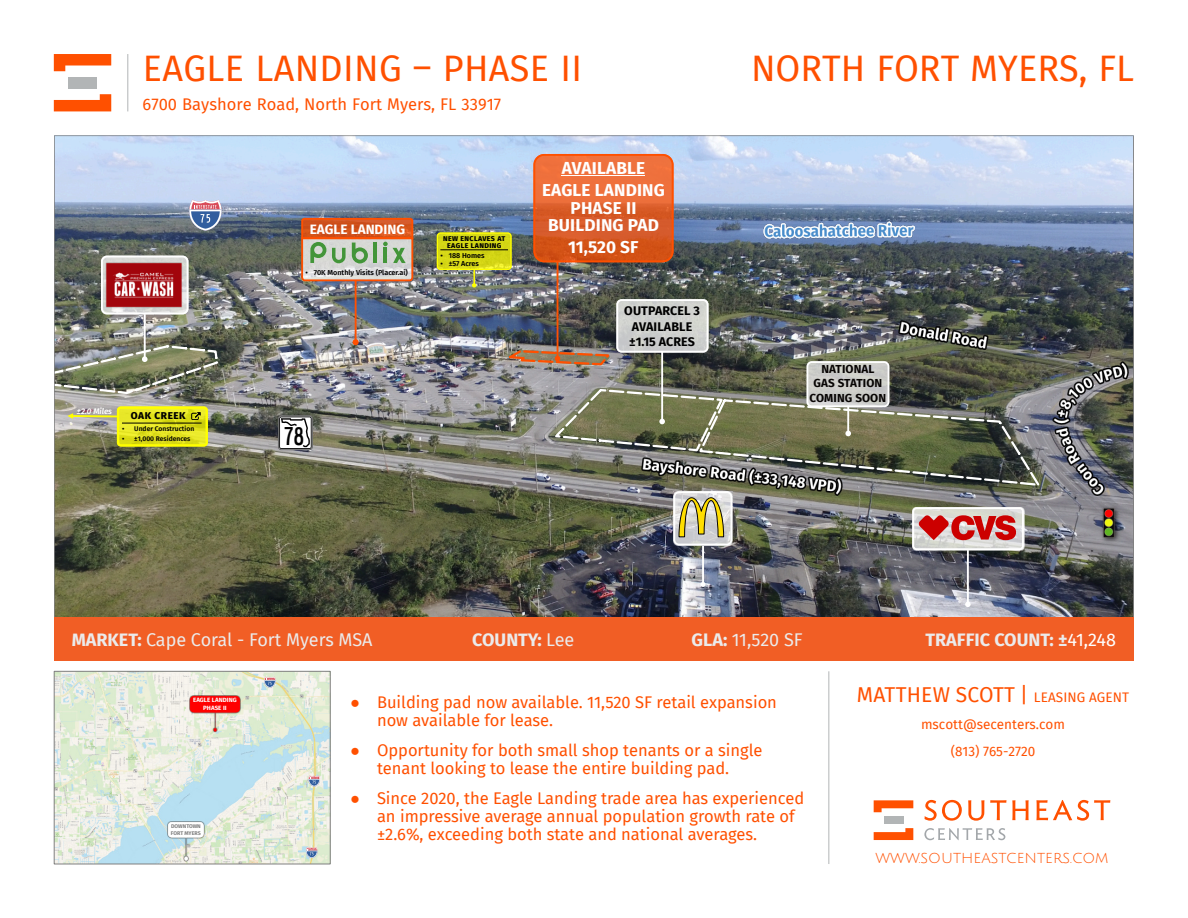
<style>
.page{position:relative;width:1188px;height:918px;background:#fff}
.page>*{position:absolute;margin:0;border:0;box-sizing:border-box;transform-origin:0 0}
.t1{font:36px "Fira Sans";letter-spacing:.01em;color:#ff5000}
.t2{font:22.5px "Roadway";color:#000}
.t3{font:21px "Fira Sans";letter-spacing:.01em;color:#ff5000}
.t4{font:18px "Fira Sans";letter-spacing:-.005em;color:#ebebeb}
.t5{font:700 18px "Fira Sans";color:#ebebeb}
.t6{font:700 17.25px/22.4px "Fira Sans";letter-spacing:.01em;color:#fff;text-align:center}
.t7{font:16.5px/18px "Fira Sans";color:#ff5000}
.t8{font:15.75px "Julius Sans One";color:#ff5000}
.t9{font:13.5px/27px "Fira Sans";color:#ff5000;text-align:center}
.t10{font:700 13.5px "Fira Sans";color:#fff}
.t11{font:700 12.45px/15.5px "Fira Sans";letter-spacing:.01em;color:#000;text-align:center}
.t12{font:700 11.7px/14.4px "Fira Sans";letter-spacing:.01em;color:#080504;text-align:center}
.t13{font:800 10.05px "Fira Sans";letter-spacing:.055em;color:#000}
.t14{font:italic 600 8.1px "Fira Sans";color:#fff}
.t15{font:600 7.2px "Fira Sans";color:#000}
.t16{font:800 7.05px/7.1px "Fira Sans";letter-spacing:.055em;color:#000;text-align:center}
.t17{font:600 6.75px "Fira Sans";color:#000}
.t18{font:700 6.15px/7.6px "Fira Sans";letter-spacing:.01em;color:#fff;text-align:center}
.t19{font:700 5.4px/6.8px "Fira Sans";color:#808080}
.s1{font-weight:700}
.s2{font-weight:400}
.s3{font-weight:400;color:#fffffe}
.s4{font-family:"Arial"}
.s5{font-size:13.5px}
</style>
<div class="page">
<img style="left:54px;top:135px;width:1080px;height:482px">
<hr style="left:127px;top:54px;width:1px;height:57px;background:#b2b5b6">
<hr style="left:828px;top:671px;width:1px;height:193px;background:#b2b5b6">
<svg style="left:54px;top:54px;width:57px;height:17px"></svg>
<div style="left:68px;top:77px;width:29px;height:11px;background:#b2b5b6"></div>
<svg style="left:54px;top:94px;width:57px;height:17px"></svg>
<img style="left:56px;top:673px;width:273px;height:189px">
<img style="left:189px;top:696px;width:52px;height:37px">
<img style="left:168px;top:821px;width:37px;height:40px">
<svg style="left:264px;top:677px;width:12px;height:11px"></svg>
<svg style="left:308px;top:775px;width:13px;height:11px"></svg>
<svg style="left:306px;top:847px;width:12px;height:11px"></svg>
<div style="left:54px;top:671px;width:277px;height:193px;border:1px solid #808080"></div>
<svg style="left:925px;top:800px;width:37px;height:21px"></svg>
<svg style="left:968px;top:800px;width:16px;height:21px"></svg>
<svg style="left:990px;top:800px;width:39px;height:20px"></svg>
<svg style="left:1036px;top:800px;width:74px;height:21px"></svg>
<svg style="left:924px;top:828px;width:81px;height:12px"></svg>
<svg style="left:874px;top:800px;width:39px;height:12px"></svg>
<div style="left:884px;top:816px;width:19px;height:8px;background:#b2b5b6"></div>
<svg style="left:874px;top:828px;width:39px;height:12px"></svg>
<div style="left:54px;top:617px;width:1080px;height:44px;background:#f15e25"></div>
<h1 class="t1" style="left:143px;top:47px;width:441px">EAGLE LANDING – PHASE II</h1>
<p class="t7" style="left:143px;top:95px;width:360px">6700 Bayshore Road, North Fort Myers, FL 33917</p>
<p class="t10" style="left:310px;top:222px;width:97px">EAGLE LANDING</p>
<p class="t15" style="left:305px;top:268px;width:104px">• 70K Monthly Visits (Placer.ai)</p>
<p class="t16" style="left:443px;top:235px;width:64px">NEW ENCLAVES AT<br>EAGLE LANDING</p>
<p class="t15" style="left:440px;top:251px;width:46px">• 188 Homes</p>
<p class="t15" style="left:440px;top:259px;width:40px">• ±57 Acres</p>
<p class="t6" style="left:542px;top:157px;width:124px">AVAILABLE<br>EAGLE LANDING</p>
<p class="t6" style="left:548px;top:199px;width:112px;line-height:17.2px">PHASE II<br>BUILDING PAD</p>
<p class="t6" style="left:568px;top:236px;width:72px">11,520 SF</p>
<p class="t11" style="left:624px;top:303px;width:77px">OUTPARCEL 3<br>AVAILABLE ±1.15 ACRES</p>
<p class="t14" style="left:77px;top:407px;width:37px">±2.0 Miles</p>
<p class="t13" style="left:131px;top:410px;width:56px">OAK CREEK</p>
<p class="t17" style="left:122px;top:425px;width:73px">• Under Construction</p>
<p class="t17" style="left:122px;top:435px;width:70px">• ±1,000 Residences</p>
<h2 class="t2" style="left:284px;top:421px;width:21px">78</h2>
<h1 class="t1" style="left:751px;top:47px;width:384px">NORTH FORT MYERS, FL</h1>
<p class="t12" style="left:810px;top:362px;width:78px">NATIONAL<br>GAS STATION<br>COMING SOON</p>
<p class="t4" style="left:72px;top:629px;width:302px"><span class="s1">MARKET:</span> Cape Coral - Fort Myers MSA</p>
<p class="t5" style="left:472px;top:629px;width:104px">COUNTY: <span class="s2">Lee</span></p>
<p class="t4" style="left:692px;top:629px;width:113px"><span class="s1">GLA:</span> 11,520 SF</p>
<p class="t5" style="left:925px;top:629px;width:192px">TRAFFIC COUNT: ±<span class="s3">41,248</span></p>
<p class="t18" style="left:193px;top:696px;width:45px">EAGLE LANDING<br>PHASE II</p>
<p class="t19" style="left:171px;top:823px;width:31px">DOWNTOWN<br>FORT MYERS</p>
<p class="t7" style="left:377px;top:693px;width:401px;text-indent:-27px"><span class="s4">●</span> Building pad now available. 11,520 SF retail expansion now available for lease.</p>
<p class="t7" style="left:350px;top:741px;width:414px;text-align:center"><span class="s4">●</span> Opportunity for both small shop tenants or a single tenant looking to lease the entire building pad.</p>
<p class="t7" style="left:377px;top:789px;width:429px;text-indent:-27px"><span class="s4">●</span> Since 2020, the Eagle Landing trade area has experienced an impressive average annual population growth rate of ±2.6%, exceeding both state and national averages.</p>
<p class="t3" style="left:857px;top:682px;width:274px">MATTHEW SCOTT | <span class="s5">LEASING AGENT</span></p>
<p class="t9" style="left:921px;top:710px;width:146px">mscott@secenters.com (813) 765-2720</p>
<p class="t8" style="left:875px;top:849px;width:235px">WWW.SOUTHEASTCENTERS.COM</p>
</div>
